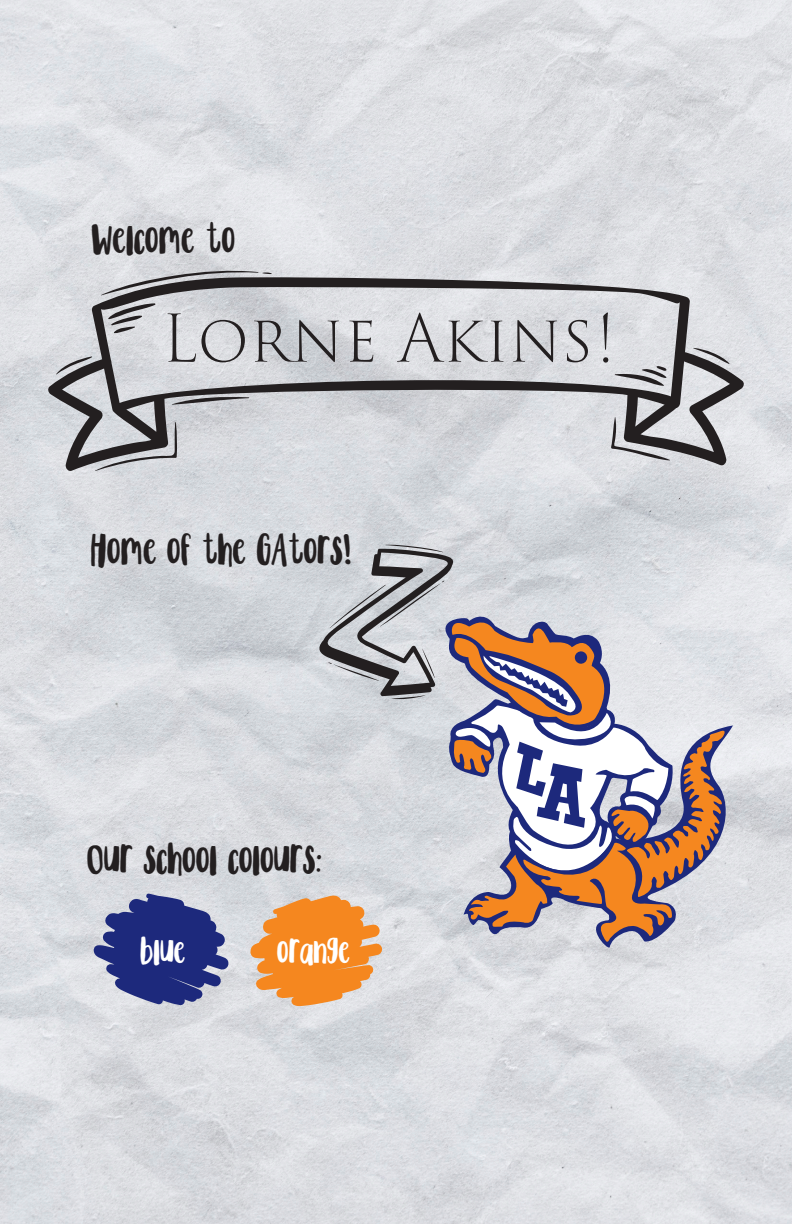
<style>
.page{position:relative;width:792px;height:1224px;background:#fff}
.page>*{position:absolute;margin:0;border:0;box-sizing:border-box;transform-origin:0 0}
.t1{font:300 63.8px "Trajan Pro 3";color:#231f20}
.t2{font:40.8px "Quickfox";color:#231f20}
.t3{font:35px "Quickfox";color:#fff}
</style>
<div class="page">
<img style="left:0;top:0;width:792px;height:1224px">
<svg style="left:728px;top:725px;width:7px;height:225px;background:#dbdce2"></svg>
<svg style="left:93px;top:894px;width:136px;height:111px;background:#5b639d"></svg>
<svg style="left:250px;top:544px;width:478px;height:462px;background:#cabfbc"></svg>
<svg style="left:47px;top:276px;width:698px;height:196px;background:#c2c4c8"></svg>
<svg style="left:108px;top:303px;width:48px;height:30px"></svg>
<svg style="left:615px;top:366px;width:52px;height:20px"></svg>
<svg style="left:101px;top:269px;width:171px;height:26px;background:#929194"></svg>
<svg style="left:172px;top:396px;width:77px;height:9px"></svg>
<svg style="left:95px;top:422px;width:82px;height:49px;background:#97989b"></svg>
<svg style="left:693px;top:348px;width:37px;height:16px"></svg>
<svg style="left:56px;top:356px;width:36px;height:19px"></svg>
<svg style="left:611px;top:417px;width:59px;height:44px;background:#919093"></svg>
<p class="t2" style="left:91px;top:210px;width:146px">Welcome to</p>
<p class="t1" style="left:161px;top:295px;width:456px">Lorne Akins!</p>
<p class="t2" style="left:91px;top:521px;width:262px">Home of the GAtors!</p>
<p class="t2" style="left:87px;top:830px;width:237px">Our school colours:</p>
<p class="t3" style="left:140px;top:926px;width:47px">blue</p>
<p class="t3" style="left:277px;top:926px;width:75px">orange</p>
</div>
